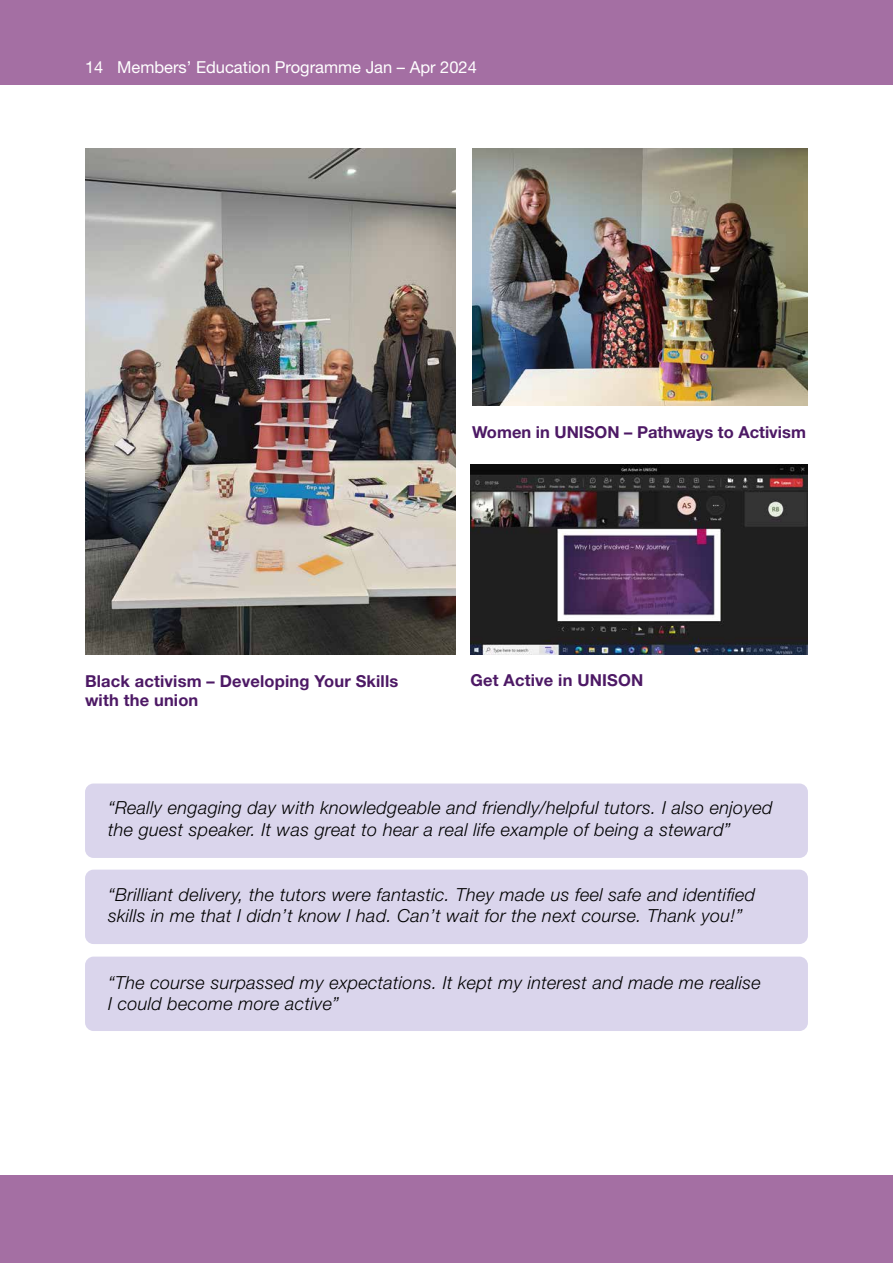
<style>
.page{position:relative;width:893px;height:1263px;background:#fff}
.page>*{position:absolute;margin:0;border:0;box-sizing:border-box;transform-origin:0 0}
.t1{font:italic 300 18px/21.6px "Helvetica Neue LT Std";letter-spacing:.02em;color:#000}
.t2{font:700 16.5px/19.8px "Helvetica Neue LT Std";letter-spacing:.01em;color:#4d1965}
.t3{font:16.5px "Helvetica Neue LT Std";color:#fff}
</style>
<div class="page">
<div style="left:0;top:0;width:893px;height:85px;background:#a46fa3"></div>
<div style="left:0;top:1176px;width:893px;height:87px;background:#a46fa3"></div>
<img style="left:85px;top:149px;width:371px;height:505px">
<img style="left:472px;top:149px;width:335px;height:256px">
<img style="left:471px;top:464px;width:337px;height:190px">
<div style="left:85px;top:783px;width:723px;height:75px;background:#dad5ec;border-radius:9px"></div>
<div style="left:85px;top:870px;width:723px;height:74px;background:#dad5ec;border-radius:9px"></div>
<div style="left:85px;top:956px;width:723px;height:75px;background:#dad5ec;border-radius:9px"></div>
<p class="t3" style="left:85px;top:58px;width:393px">14 Members’ Education Programme Jan – Apr 2024</p>
<p class="t2" style="left:472px;top:422px;width:335px">Women in UNISON – Pathways to Activism</p>
<p class="t2" style="left:85px;top:670px;width:315px">Black activism – Developing Your Skills with the union</p>
<p class="t2" style="left:471px;top:670px;width:174px">Get Active in UNISON</p>
<p class="t1" style="left:108px;top:797px;width:666px">“Really engaging day with knowledgeable and friendly/helpful tutors. I also enjoyed the guest speaker. It was great to hear a real life example of being a steward”</p>
<p class="t1" style="left:108px;top:883px;width:648px">“Brilliant delivery, the tutors were fantastic. They made us feel safe and identified skills in me that I didn’t know I had. Can’t wait for the next course. Thank you!”</p>
<p class="t1" style="left:108px;top:971px;width:654px">“The course surpassed my expectations. It kept my interest and made me realise<br>I could become more active”</p>
</div>
